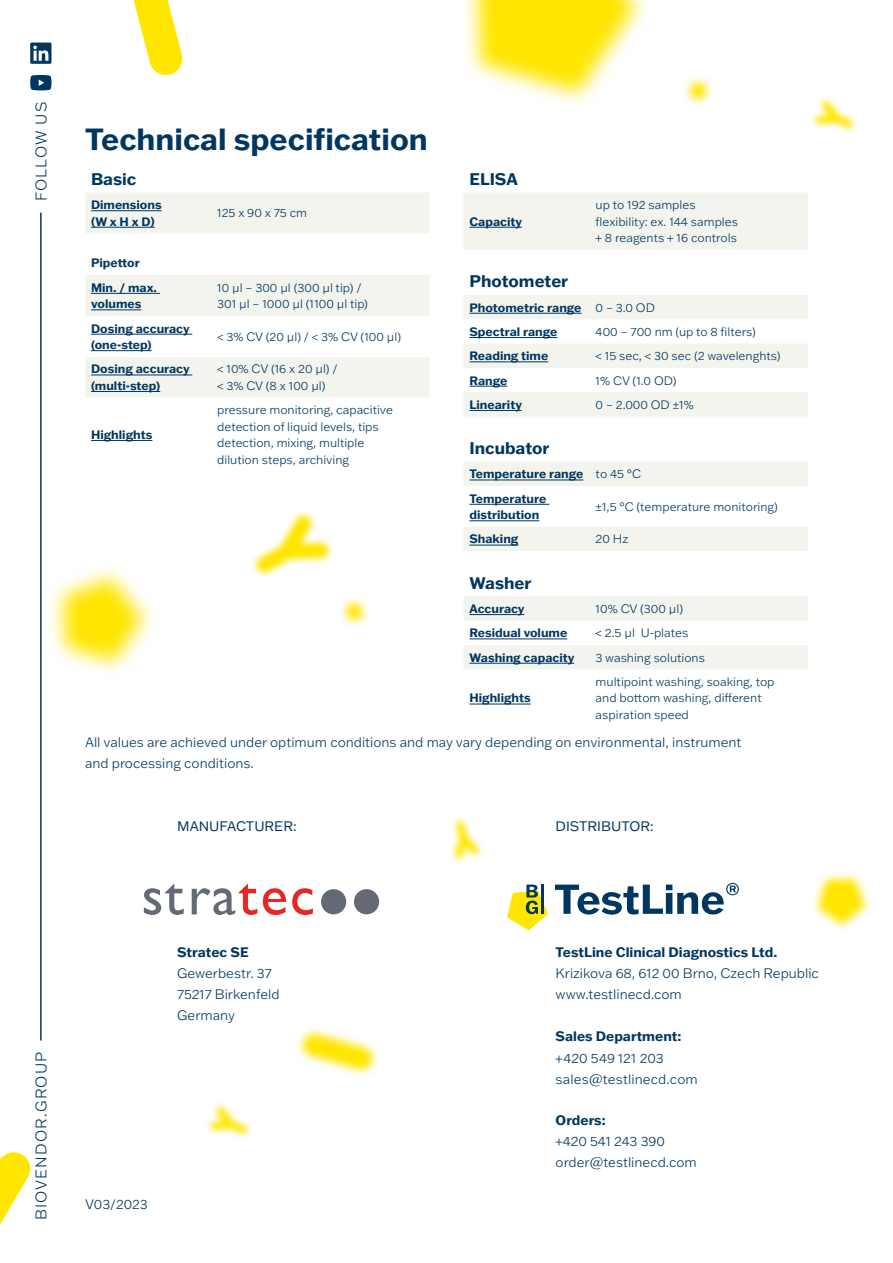
<style>
.page{position:relative;width:893px;height:1263px;background:#fff}
.page>*{position:absolute;margin:0;border:0;box-sizing:border-box;transform-origin:0 0}
.t1{font:700 30px "Franklin Gothic ATF";color:#00365f}
.t2{font:700 16.5px "Franklin Gothic ATF";color:#00365f}
.t3{font:300 15px "Franklin Gothic ATF";letter-spacing:.075em;color:#00365f}
.t4{font:300 13.5px/21px "Franklin Gothic ATF";color:#00365f}
.t5{font:700 13.5px "Franklin Gothic ATF";color:#00365f}
.t6{font:13.5px "Franklin Gothic ATF";color:#00365f}
.t7{font:300 12px/16.5px "Franklin Gothic ATF";color:#00365f}
.t8{font:700 12px/16.5px "Franklin Gothic ATF";color:#00365f}
.s1{font-weight:300}
</style>
<div class="page">
<svg style="left:0;top:1152px;width:31px;height:73px"></svg>
<svg style="left:684px;top:76px;width:29px;height:30px"></svg>
<svg style="left:690px;top:83px;width:18px;height:17px"></svg>
<svg style="left:133px;top:0;width:50px;height:75px"></svg>
<svg style="left:465px;top:0;width:180px;height:103px"></svg>
<svg style="left:477px;top:0;width:157px;height:91px;background:#ffec48"></svg>
<svg style="left:50px;top:568px;width:103px;height:104px"></svg>
<svg style="left:64px;top:579px;width:78px;height:82px;background:#ffee5b"></svg>
<svg style="left:811px;top:97px;width:46px;height:35px"></svg>
<svg style="left:816px;top:101px;width:37px;height:27px"></svg>
<svg style="left:450px;top:817px;width:33px;height:46px"></svg>
<svg style="left:455px;top:821px;width:24px;height:37px"></svg>
<svg style="left:297px;top:1028px;width:82px;height:48px"></svg>
<svg style="left:302px;top:1033px;width:71px;height:37px"></svg>
<svg style="left:812px;top:872px;width:58px;height:58px"></svg>
<svg style="left:819px;top:879px;width:46px;height:45px;background:#ffee56"></svg>
<svg style="left:340px;top:597px;width:29px;height:30px"></svg>
<svg style="left:345px;top:604px;width:18px;height:17px"></svg>
<svg style="left:206px;top:1103px;width:46px;height:35px"></svg>
<svg style="left:211px;top:1107px;width:37px;height:27px"></svg>
<svg style="left:252px;top:511px;width:81px;height:66px"></svg>
<svg style="left:256px;top:515px;width:72px;height:58px"></svg>
<div style="left:85px;top:193px;width:344px;height:40px;background:#f4f4ee"></div>
<svg style="left:85px;top:275px;width:344px;height:166px"></svg>
<hr style="left:91px;top:210px;width:71px;height:1px;background:#00365f">
<hr style="left:91px;top:227px;width:64px;height:1px;background:#00365f">
<hr style="left:91px;top:293px;width:69px;height:1px;background:#00365f">
<hr style="left:91px;top:310px;width:50px;height:1px;background:#00365f">
<hr style="left:91px;top:334px;width:101px;height:1px;background:#00365f">
<hr style="left:91px;top:350px;width:61px;height:1px;background:#00365f">
<hr style="left:91px;top:375px;width:101px;height:1px;background:#00365f">
<hr style="left:91px;top:391px;width:69px;height:1px;background:#00365f">
<hr style="left:91px;top:440px;width:61px;height:1px;background:#00365f">
<svg style="left:464px;top:193px;width:344px;height:476px"></svg>
<hr style="left:469px;top:227px;width:53px;height:1px;background:#00365f">
<hr style="left:469px;top:313px;width:112px;height:1px;background:#00365f">
<hr style="left:469px;top:337px;width:88px;height:1px;background:#00365f">
<hr style="left:469px;top:362px;width:79px;height:1px;background:#00365f">
<hr style="left:469px;top:386px;width:38px;height:1px;background:#00365f">
<hr style="left:469px;top:410px;width:53px;height:1px;background:#00365f">
<hr style="left:469px;top:480px;width:114px;height:1px;background:#00365f">
<hr style="left:469px;top:504px;width:80px;height:1px;background:#00365f">
<hr style="left:469px;top:520px;width:70px;height:1px;background:#00365f">
<hr style="left:469px;top:545px;width:49px;height:1px;background:#00365f">
<hr style="left:469px;top:614px;width:55px;height:1px;background:#00365f">
<hr style="left:469px;top:639px;width:98px;height:1px;background:#00365f">
<hr style="left:469px;top:663px;width:105px;height:1px;background:#00365f">
<hr style="left:469px;top:704px;width:62px;height:1px;background:#00365f">
<svg style="left:507px;top:885px;width:41px;height:45px"></svg>
<hr style="left:542px;top:885px;width:2px;height:29px;background:#00365f">
<svg style="left:555px;top:883px;width:184px;height:32px"></svg>
<svg style="left:144px;top:883px;width:40px;height:32px"></svg>
<svg style="left:263px;top:888px;width:23px;height:27px"></svg>
<svg style="left:192px;top:883px;width:65px;height:32px"></svg>
<svg style="left:292px;top:888px;width:21px;height:27px"></svg>
<div style="left:321px;top:889px;width:25px;height:25px;background:#636a75;border-radius:50%"></div>
<div style="left:354px;top:889px;width:25px;height:25px;background:#636a75;border-radius:50%"></div>
<hr style="left:40px;top:213px;width:2px;height:827px;background:#00365f">
<svg style="left:30px;top:43px;width:21px;height:21px"></svg>
<svg style="left:30px;top:75px;width:21px;height:15px"></svg>
<p class="t3" style="left:31px;top:201px;width:101px;rotate:-90deg">FOLLOW US</p>
<h1 class="t1" style="left:85px;top:119px;width:344px">Technical specification</h1>
<h2 class="t2" style="left:91px;top:168px;width:47px">Basic</h2>
<p class="t8" style="left:91px;top:196px;width:72px">Dimensions (W x H x D)</p>
<p class="t7" style="left:217px;top:205px;width:91px">125 x 90 x 75 cm</p>
<p class="t8" style="left:91px;top:251px;width:68px;line-height:24.3px">Pipettor<br>Min. / max.</p>
<p class="t8" style="left:91px;top:295px;width:52px">volumes</p>
<p class="t7" style="left:217px;top:279px;width:152px">10 µ l – 300 µ l (300 µ l tip) /<br>301 µ l – 1000 µ l (1100 µ l tip)</p>
<p class="t8" style="left:91px;top:320px;width:100px">Dosing accuracy (one-step)</p>
<p class="t7" style="left:217px;top:328px;width:185px">&lt; 3% CV (20 µ l) / &lt; 3% CV (100 µ l)</p>
<p class="t8" style="left:91px;top:360px;width:100px">Dosing accuracy (multi-step)</p>
<p class="t7" style="left:217px;top:361px;width:122px">&lt; 10% CV (16 x 20 µ l) / &lt; 3% CV (8 x 100 µ l)</p>
<p class="t8" style="left:91px;top:426px;width:63px">Highlights</p>
<p class="t7" style="left:217px;top:401px;width:177px">pressure monitoring, capacitive detection of liquid levels, tips detection, mixing, multiple dilution steps, archiving</p>
<h2 class="t2" style="left:469px;top:168px;width:50px">ELISA</h2>
<p class="t8" style="left:469px;top:213px;width:54px">Capacity</p>
<p class="t7" style="left:596px;top:196px;width:144px">up to 192 samples flexibility: ex. 144 samples + 8 reagents + 16 controls</p>
<h2 class="t2" style="left:469px;top:270px;width:100px">Photometer</h2>
<p class="t8" style="left:469px;top:295px;width:187px;line-height:24.3px">Photometric range <span class="s1">0 – 3.0 OD<br></span>Spectral range</p>
<p class="t7" style="left:596px;top:323px;width:162px">400 – 700 nm (up to 8 filters)</p>
<p class="t8" style="left:469px;top:347px;width:80px">Reading time</p>
<p class="t7" style="left:596px;top:347px;width:186px">&lt; 15 sec, &lt; 30 sec (2 wavelenghts)</p>
<p class="t8" style="left:469px;top:372px;width:39px">Range</p>
<p class="t7" style="left:596px;top:372px;width:82px">1% CV (1.0 OD)</p>
<p class="t8" style="left:469px;top:396px;width:54px">Linearity</p>
<p class="t7" style="left:596px;top:396px;width:100px">0 – 2.000 OD ±1%</p>
<h2 class="t2" style="left:469px;top:437px;width:82px">Incubator</h2>
<p class="t8" style="left:469px;top:462px;width:173px;line-height:24.3px">Temperature range <span class="s1">to 45 °C<br></span>Temperature</p>
<p class="t8" style="left:469px;top:506px;width:71px">distribution</p>
<p class="t7" style="left:596px;top:498px;width:184px">±1,5 °C (temperature monitoring)</p>
<p class="t8" style="left:469px;top:531px;width:50px">Shaking</p>
<p class="t7" style="left:596px;top:531px;width:34px">20 Hz</p>
<h2 class="t2" style="left:469px;top:572px;width:63px">Washer</h2>
<p class="t8" style="left:469px;top:600px;width:57px">Accuracy</p>
<p class="t7" style="left:596px;top:600px;width:89px">10% CV (300 µ l)</p>
<p class="t8" style="left:469px;top:624px;width:99px">Residual volume</p>
<p class="t7" style="left:596px;top:624px;width:94px">&lt; 2.5 µ l U-plates</p>
<p class="t8" style="left:469px;top:649px;width:106px">Washing capacity</p>
<p class="t7" style="left:596px;top:649px;width:111px">3 washing solutions</p>
<p class="t8" style="left:469px;top:689px;width:63px">Highlights</p>
<p class="t7" style="left:596px;top:673px;width:180px">multipoint washing, soaking, top and bottom washing, different aspiration speed</p>
<p class="t4" style="left:85px;top:731px;width:658px">All values are achieved under optimum conditions and may vary depending on environmental, instrument and processing conditions.</p>
<p class="t6" style="left:177px;top:817px;width:121px">MANUFACTURER:</p>
<p class="t6" style="left:556px;top:817px;width:99px">DISTRIBUTOR:</p>
<p class="t3" style="left:31px;top:1220px;width:170px;rotate:-90deg">BIOVENDOR.GROUP</p>
<p class="t5" style="left:177px;top:943px;width:73px">Stratec SE</p>
<p class="t4" style="left:177px;top:962px;width:104px">Gewerbestr. 37<br>75217 Birkenfeld<br>Germany</p>
<p class="t4" style="left:85px;top:1193px;width:64px">V03/2023</p>
<p class="t5" style="left:556px;top:943px;width:223px">TestLine Clinical Diagnostics Ltd.</p>
<p class="t4" style="left:556px;top:962px;width:265px">Krizikova 68, 612 00 Brno, Czech Republic www.testlinecd.com</p>
<p class="t5" style="left:556px;top:1027px;width:127px">Sales Department:</p>
<p class="t4" style="left:556px;top:1047px;width:144px">+420 549 121 203 sales@testlinecd.com</p>
<p class="t5" style="left:556px;top:1111px;width:52px">Orders:</p>
<p class="t4" style="left:556px;top:1130px;width:143px">+420 541 243 390 order@testlinecd.com</p>
</div>
